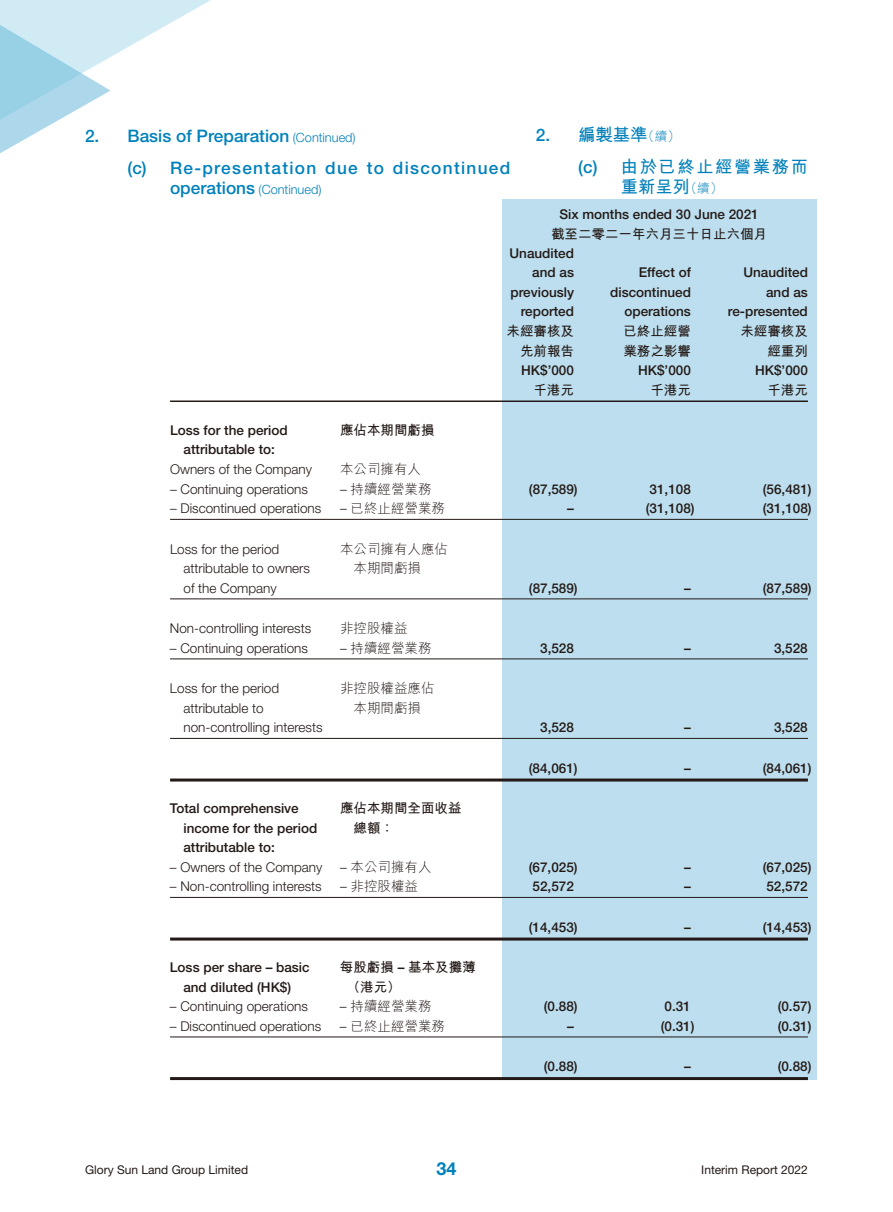
<style>
.page{position:relative;width:893px;height:1212px;background:#fff}
.page>*{position:absolute;margin:0;border:0;box-sizing:border-box;transform-origin:0 0}
.t1{font:700 18px "Helvetica Neue LT Std";color:#0081bb}
.t2{font:500 17.25px/32.2px "Helvetica Neue LT Std";letter-spacing:.075em;color:#0081bb}
.t3{font:700 17.25px/32.2px "M Hei HK";letter-spacing:.095em;color:#0081bb}
.t4{font:500 13.5px/19.5px "Helvetica Neue LT Std";color:#231916;text-align:right}
.t5{font:300 13.5px "Helvetica Neue LT Std";color:#231916}
.t6{font:300 13.5px "M Hei HK";color:#231916}
.t7{font:700 13.5px "M Hei HK";color:#231916}
.t8{font:300 12.75px "Helvetica Neue LT Std";color:#0081bb}
.t9{font:12px "Helvetica Neue LT Std";color:#231916}
.s1{font-weight:300;font-size:12.75px}
.s2{font-weight:500;font-size:17.25px}
.s3{font-family:"Helvetica Neue LT Std";font-weight:500}
.s4{font-family:"Helvetica Neue LT Std"}
</style>
<div class="page">
<svg style="left:0;top:0;width:211px;height:153px"></svg>
<div style="left:502px;top:199px;width:314px;height:881px;background:#bcdeee"></div>
<hr style="left:170px;top:400px;width:638px;height:2px;background:#231916">
<hr style="left:170px;top:519px;width:638px;height:1px;background:#231916">
<hr style="left:170px;top:598px;width:638px;height:1px;background:#231916">
<hr style="left:170px;top:658px;width:638px;height:1px;background:#231916">
<hr style="left:170px;top:738px;width:638px;height:1px;background:#231916">
<hr style="left:170px;top:778px;width:638px;height:3px;background:#231916">
<hr style="left:170px;top:897px;width:638px;height:1px;background:#231916">
<hr style="left:170px;top:937px;width:638px;height:3px;background:#231916">
<hr style="left:170px;top:1036px;width:638px;height:1px;background:#231916">
<hr style="left:170px;top:1077px;width:638px;height:3px;background:#231916">
<p class="t2" style="left:128px;top:119px;width:384px;text-indent:-43px">2. Basis of Preparation <span class="s1">(Continued)<br></span>(c) Re-presentation due to discontinued</p>
<p class="t8" style="left:170px;top:181px;width:153px"><span class="s2">operations</span> (Continued)</p>
<p class="t3" style="left:578px;top:117px;width:231px;text-indent:-43px"><span class="s3">2.</span> 編製基準<span class="s1">（續）<br></span><span class="s3">(c)</span> 由於已終止經營業務而</p>
<p class="t3" style="left:621px;top:169px;width:103px">重新呈列<span class="s1">（續）</span></p>
<p class="t4" style="left:559px;top:204px;width:201px">Six months ended 30 June 2021</p>
<p class="t7" style="left:551px;top:224px;width:217px">截至二零二一年六月三十日止六個月</p>
<p class="t4" style="left:510px;top:243px;width:66px">Unaudited and as</p>
<p class="t4" style="left:639px;top:262px;width:54px">Effect of</p>
<p class="t4" style="left:743px;top:262px;width:66px">Unaudited</p>
<p class="t4" style="left:510px;top:282px;width:65px">previously</p>
<p class="t4" style="left:610px;top:282px;width:82px">discontinued</p>
<p class="t4" style="left:766px;top:282px;width:43px">and as</p>
<p class="t4" style="left:521px;top:301px;width:55px">reported</p>
<p class="t4" style="left:624px;top:301px;width:68px">operations</p>
<p class="t4" style="left:728px;top:301px;width:82px">re-presented</p>
<p class="t7" style="left:506px;top:322px;width:69px">未經審核及</p>
<p class="t7" style="left:623px;top:322px;width:69px">已終止經營</p>
<p class="t7" style="left:740px;top:322px;width:69px">未經審核及</p>
<p class="t7" style="left:520px;top:341px;width:55px">先前報告</p>
<p class="t7" style="left:623px;top:341px;width:69px">業務之影響</p>
<p class="t7" style="left:767px;top:341px;width:42px">經重列</p>
<p class="t4" style="left:521px;top:360px;width:54px">HK$’000</p>
<p class="t4" style="left:638px;top:360px;width:54px">HK$’000</p>
<p class="t4" style="left:755px;top:360px;width:54px">HK$’000</p>
<p class="t7" style="left:533px;top:380px;width:42px">千港元</p>
<p class="t7" style="left:650px;top:380px;width:42px">千港元</p>
<p class="t7" style="left:767px;top:380px;width:42px">千港元</p>
<p class="t4" style="left:170px;top:421px;width:119px">Loss for the period</p>
<p class="t7" style="left:340px;top:421px;width:96px">應佔本期間虧損</p>
<p class="t4" style="left:183px;top:439px;width:93px">attributable to:</p>
<p class="t5" style="left:170px;top:461px;width:144px">Owners of the Company</p>
<p class="t6" style="left:340px;top:462px;width:83px">本公司擁有人</p>
<p class="t5" style="left:170px;top:481px;width:140px">– Continuing operations</p>
<p class="t6" style="left:340px;top:482px;width:93px"><span class="s4">–</span> 持續經營業務</p>
<p class="t4" style="left:529px;top:479px;width:50px">(87,589)</p>
<p class="t4" style="left:650px;top:479px;width:43px">31,108</p>
<p class="t4" style="left:763px;top:479px;width:50px">(56,481)</p>
<p class="t5" style="left:170px;top:500px;width:153px">– Discontinued operations</p>
<p class="t6" style="left:340px;top:501px;width:107px"><span class="s4">–</span> 已終止經營業務</p>
<p class="t4" style="left:567px;top:499px;width:8px">–</p>
<p class="t4" style="left:646px;top:499px;width:50px">(31,108)</p>
<p class="t4" style="left:763px;top:499px;width:50px">(31,108)</p>
<p class="t5" style="left:170px;top:541px;width:111px">Loss for the period</p>
<p class="t6" style="left:340px;top:542px;width:109px">本公司擁有人應佔</p>
<p class="t5" style="left:183px;top:560px;width:128px">attributable to owners</p>
<p class="t6" style="left:354px;top:561px;width:69px">本期間虧損</p>
<p class="t5" style="left:183px;top:580px;width:95px">of the Company</p>
<p class="t4" style="left:529px;top:578px;width:50px">(87,589)</p>
<p class="t4" style="left:684px;top:578px;width:8px">–</p>
<p class="t4" style="left:763px;top:578px;width:50px">(87,589)</p>
<p class="t5" style="left:170px;top:620px;width:143px">Non-controlling interests</p>
<p class="t6" style="left:340px;top:621px;width:69px">非控股權益</p>
<p class="t5" style="left:170px;top:640px;width:140px">– Continuing operations</p>
<p class="t6" style="left:340px;top:641px;width:93px"><span class="s4">–</span> 持續經營業務</p>
<p class="t4" style="left:540px;top:638px;width:35px">3,528</p>
<p class="t4" style="left:684px;top:638px;width:8px">–</p>
<p class="t4" style="left:774px;top:638px;width:35px">3,528</p>
<p class="t5" style="left:170px;top:680px;width:111px">Loss for the period</p>
<p class="t6" style="left:340px;top:681px;width:96px">非控股權益應佔</p>
<p class="t5" style="left:183px;top:700px;width:82px">attributable to</p>
<p class="t6" style="left:354px;top:701px;width:69px">本期間虧損</p>
<p class="t5" style="left:183px;top:719px;width:141px">non-controlling interests</p>
<p class="t4" style="left:540px;top:718px;width:35px">3,528</p>
<p class="t4" style="left:684px;top:718px;width:8px">–</p>
<p class="t4" style="left:774px;top:718px;width:35px">3,528</p>
<p class="t4" style="left:529px;top:758px;width:50px">(84,061)</p>
<p class="t4" style="left:684px;top:758px;width:8px">–</p>
<p class="t4" style="left:763px;top:758px;width:50px">(84,061)</p>
<p class="t4" style="left:170px;top:799px;width:130px">Total comprehensive</p>
<p class="t7" style="left:340px;top:798px;width:123px">應佔本期間全面收益</p>
<p class="t4" style="left:183px;top:818px;width:135px">income for the period</p>
<p class="t7" style="left:354px;top:818px;width:42px">總額：</p>
<p class="t4" style="left:183px;top:837px;width:93px">attributable to:</p>
<p class="t5" style="left:170px;top:859px;width:154px">– Owners of the Company</p>
<p class="t6" style="left:340px;top:860px;width:93px"><span class="s4">–</span> 本公司擁有人</p>
<p class="t4" style="left:529px;top:857px;width:50px">(67,025)</p>
<p class="t4" style="left:684px;top:857px;width:8px">–</p>
<p class="t4" style="left:763px;top:857px;width:50px">(67,025)</p>
<p class="t5" style="left:170px;top:878px;width:153px">– Non-controlling interests</p>
<p class="t6" style="left:340px;top:879px;width:80px"><span class="s4">–</span> 非控股權益</p>
<p class="t4" style="left:533px;top:877px;width:43px">52,572</p>
<p class="t4" style="left:684px;top:877px;width:8px">–</p>
<p class="t4" style="left:766px;top:877px;width:43px">52,572</p>
<p class="t4" style="left:529px;top:917px;width:50px">(14,453)</p>
<p class="t4" style="left:684px;top:917px;width:8px">–</p>
<p class="t4" style="left:763px;top:917px;width:50px">(14,453)</p>
<p class="t4" style="left:170px;top:958px;width:141px">Loss per share – basic</p>
<p class="t7" style="left:340px;top:957px;width:137px">每股虧損 <span class="s3">–</span> 基本及攤薄</p>
<p class="t4" style="left:183px;top:977px;width:109px">and diluted (HK$)</p>
<p class="t7" style="left:347px;top:977px;width:55px">（港元）</p>
<p class="t5" style="left:170px;top:998px;width:140px">– Continuing operations</p>
<p class="t6" style="left:340px;top:999px;width:93px"><span class="s4">–</span> 持續經營業務</p>
<p class="t4" style="left:544px;top:997px;width:35px">(0.88)</p>
<p class="t4" style="left:664px;top:997px;width:28px">0.31</p>
<p class="t4" style="left:778px;top:997px;width:35px">(0.57)</p>
<p class="t5" style="left:170px;top:1018px;width:153px">– Discontinued operations</p>
<p class="t6" style="left:340px;top:1019px;width:107px"><span class="s4">–</span> 已終止經營業務</p>
<p class="t4" style="left:567px;top:1016px;width:8px">–</p>
<p class="t4" style="left:661px;top:1016px;width:35px">(0.31)</p>
<p class="t4" style="left:778px;top:1016px;width:35px">(0.31)</p>
<p class="t4" style="left:544px;top:1057px;width:35px">(0.88)</p>
<p class="t4" style="left:684px;top:1057px;width:8px">–</p>
<p class="t4" style="left:778px;top:1057px;width:35px">(0.88)</p>
<p class="t9" style="left:85px;top:1163px;width:165px">Glory Sun Land Group Limited</p>
<h1 class="t1" style="left:436px;top:1157px;width:22px">34</h1>
<p class="t9" style="left:701px;top:1163px;width:108px">Interim Report 2022</p>
</div>
